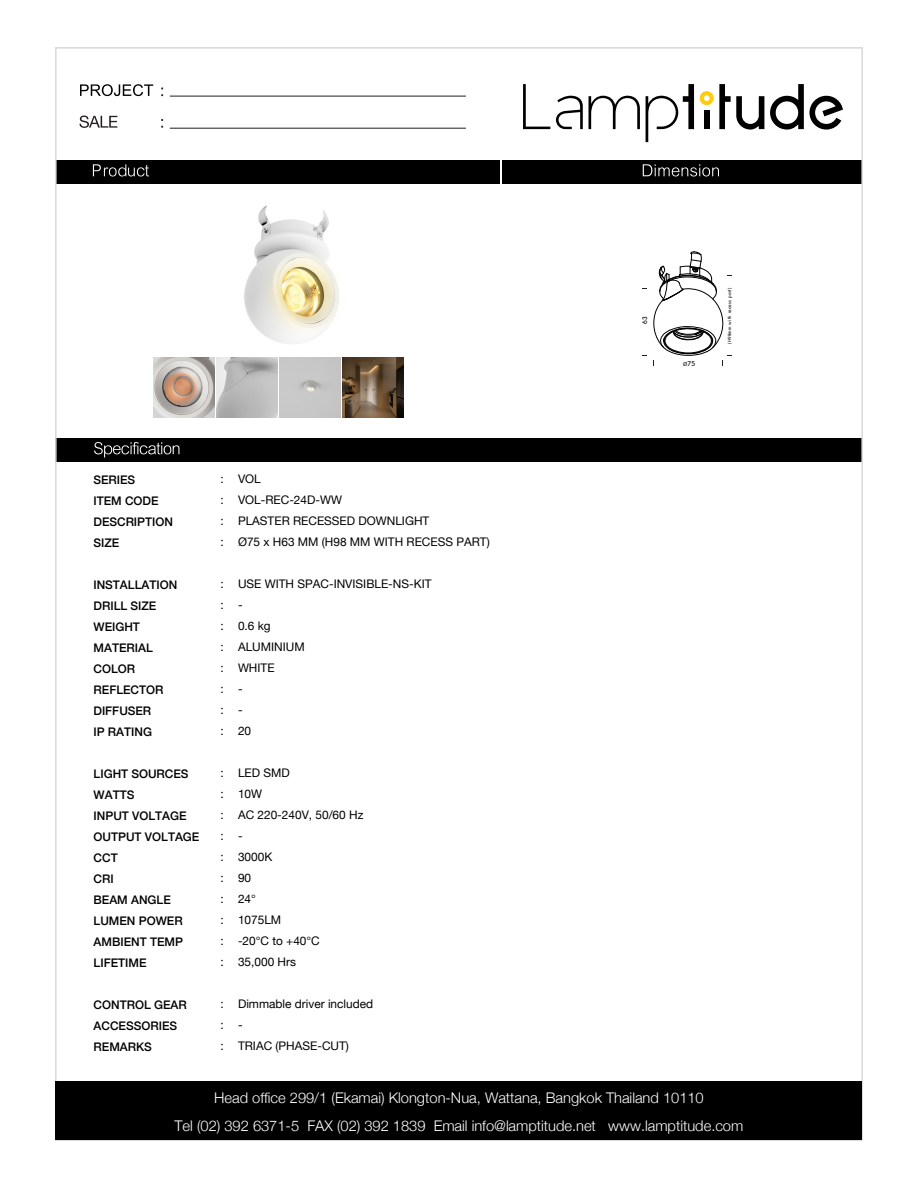
<style>
.page{position:relative;width:918px;height:1188px;background:#fff}
.page>*{position:absolute;margin:0;border:0;box-sizing:border-box;transform-origin:0 0}
.t1{font:300 14.7px/27.8px "Helvetica Neue";letter-spacing:-.005em;color:#fff;text-align:center}
.t2{font:11.85px/21px "Helvetica Neue";color:#000;text-align:justify}
.t3{font:500 11.85px/21px "Helvetica Neue";color:#000}
.t4{font:9px "DB Adman X";color:#000}
.t5{font:6px "DB Adman X";letter-spacing:.05em;color:#000}
.s1{font-family:"Myriad Pro";font-size:6px}
</style>
<div class="page">
<div style="left:56px;top:438px;width:806px;height:23px;background:#000"></div>
<div style="left:503px;top:160px;width:359px;height:23px;background:#000"></div>
<div style="left:56px;top:160px;width:444px;height:23px;background:#000"></div>
<svg style="left:93px;top:164px;width:56px;height:12px"></svg>
<svg style="left:643px;top:164px;width:76px;height:12px"></svg>
<svg style="left:94px;top:442px;width:85px;height:16px"></svg>
<svg style="left:80px;top:116px;width:37px;height:12px"></svg>
<hr style="left:170px;top:96px;width:296px;height:1px;background:#231f20">
<hr style="left:170px;top:128px;width:296px;height:1px;background:#231f20">
<svg style="left:80px;top:84px;width:73px;height:12px"></svg>
<div style="left:56px;top:1081px;width:806px;height:59px;background:#000"></div>
<svg style="left:523px;top:84px;width:27px;height:45px"></svg>
<svg style="left:589px;top:96px;width:51px;height:33px"></svg>
<svg style="left:556px;top:96px;width:27px;height:33px"></svg>
<svg style="left:646px;top:84px;width:48px;height:58px"></svg>
<svg style="left:700px;top:84px;width:64px;height:46px"></svg>
<svg style="left:770px;top:84px;width:73px;height:46px"></svg>
<img style="left:214px;top:205px;width:190px;height:159px">
<img style="left:343px;top:357px;width:60px;height:60px">
<div style="left:280px;top:357px;width:60px;height:60px;background:#c7c7c7"></div>
<img style="left:217px;top:357px;width:60px;height:60px">
<img style="left:154px;top:357px;width:60px;height:60px">
<svg style="left:643px;top:251px;width:89px;height:115px"></svg>
<p class="t3" style="left:94px;top:469px;width:81px">SERIES<br>ITEM CODE<br>DESCRIPTION<br>SIZE</p>
<p class="t3" style="left:94px;top:574px;width:85px">INSTALLATION<br>DRILL SIZE<br>WEIGHT<br>MATERIAL<br>COLOR<br>REFLECTOR<br>DIFFUSER<br>IP RATING</p>
<p class="t3" style="left:94px;top:763px;width:107px">LIGHT SOURCES<br>WATTS<br>INPUT VOLTAGE<br>OUTPUT VOLTAGE<br>CCT<br>CRI<br>BEAM ANGLE<br>LUMEN POWER<br>AMBIENT TEMP<br>LIFETIME</p>
<p class="t3" style="left:94px;top:994px;width:95px">CONTROL GEAR<br>ACCESSORIES<br>REMARKS</p>
<p class="t2" style="left:221px;top:469px;width:5px">: : : :</p>
<p class="t2" style="left:221px;top:574px;width:5px">: : : : : : : :</p>
<p class="t2" style="left:221px;top:763px;width:5px">: : : : : : : : : :</p>
<p class="t2" style="left:221px;top:994px;width:5px">: : :</p>
<p class="t2" style="left:238px;top:469px;width:253px;text-align:left">VOL<br>VOL-REC-24D-WW<br>PLASTER RECESSED DOWNLIGHT<br>Ø75 x H63 MM (H98 MM WITH RECESS PART)</p>
<p class="t2" style="left:238px;top:574px;width:195px;text-align:left">USE WITH SPAC-INVISIBLE-NS-KIT -<br>0.6 kg<br>ALUMINIUM<br>WHITE<br>-<br>-<br>20</p>
<p class="t2" style="left:238px;top:763px;width:127px;text-align:left">LED SMD<br>10W<br>AC 220-240V, 50/60 Hz -<br>3000K<br>90<br>24°<br>1075LM<br>-20°C to +40°C<br>35,000 Hrs</p>
<p class="t2" style="left:238px;top:994px;width:137px;text-align:left">Dimmable driver included -<br>TRIAC (PHASE-CUT)</p>
<p class="t4" style="left:640px;top:324px;width:9px;rotate:-90deg">63</p>
<p class="t4" style="left:683px;top:359px;width:14px"><span class="s1">Ø</span>75</p>
<p class="t5" style="left:726px;top:344px;width:57px;rotate:-90deg">(H98mm with recess part)</p>
<p class="t1" style="left:175px;top:1083px;width:570px">Head office 299/1 (Ekamai) Klongton-Nua, Wattana, Bangkok Thailand 10110<br>Tel (02) 392 6371-5 FAX (02) 392 1839 Email info@lamptitude.net www.lamptitude.com</p>
</div>
